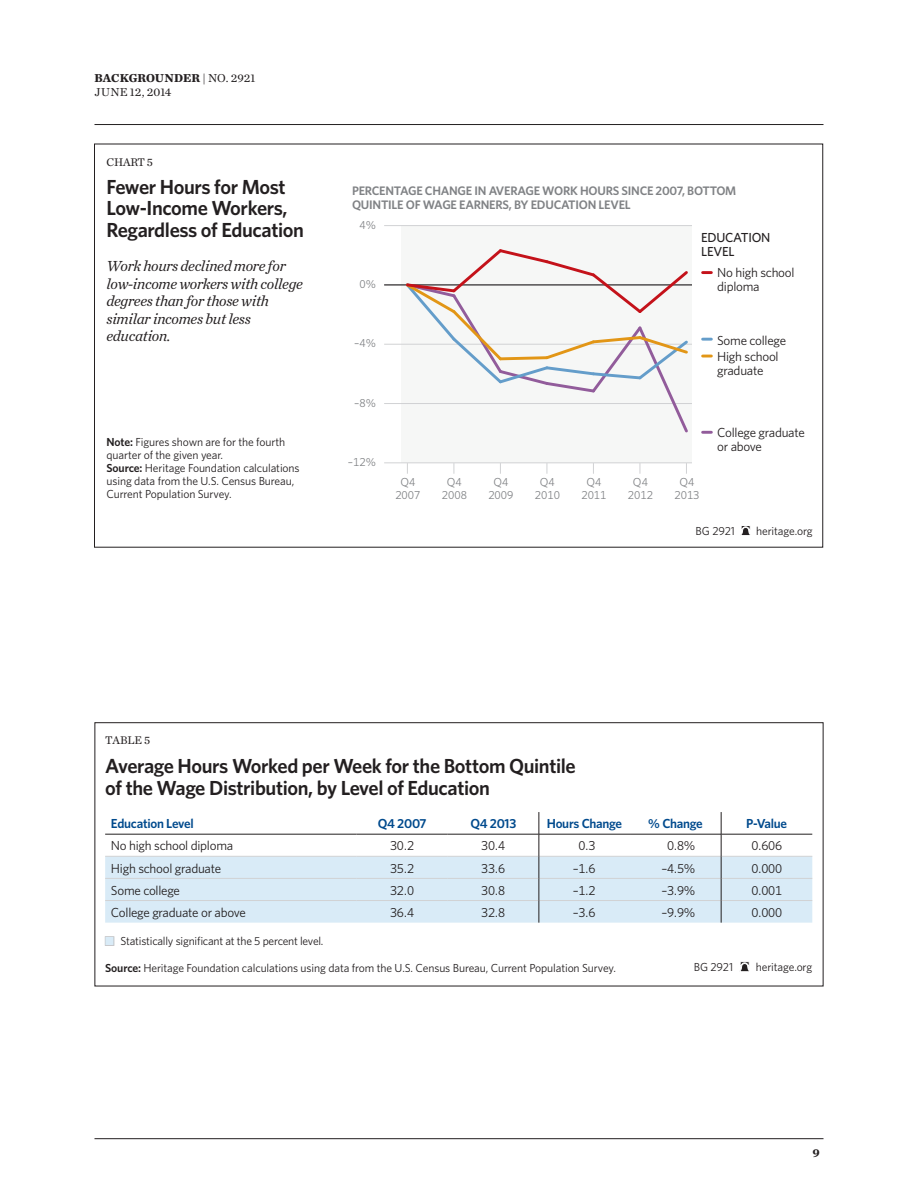
<style>
.page{position:relative;width:918px;height:1188px;background:#fff}
.page>*{position:absolute;margin:0;border:0;box-sizing:border-box;transform-origin:0 0}
.t1{font:600 20.4px/21.8px "Whitney";letter-spacing:-.02em;color:#231f20}
.t2{font:italic 15.3px/17.4px "Chronicle Text G1";letter-spacing:-.02em;color:#231f20}
.t3{font:13.05px/13.8px "Whitney";letter-spacing:-.02em;color:#231f20}
.t4{font:600 13.05px "Whitney";letter-spacing:-.02em;color:#004a8d}
.t5{font:500 13.05px/13.8px "Whitney";letter-spacing:-.02em;color:#231f20}
.t6{font:600 12.3px/13.8px "Whitney";letter-spacing:-.02em;color:#808285}
.t7{font:12px/14.4px "Chronicle Text G1";letter-spacing:.02em;color:#231f20}
.t8{font:700 12px "Chronicle Text G1";color:#231f20}
.t9{font:11.7px/13px "Whitney";letter-spacing:-.01em;color:#231f20}
.t10{font:11.7px/12.3px "Whitney";color:#808285;text-align:center}
.t11{font:11.7px "Chronicle Text G1";letter-spacing:-.02em;color:#231f20}
.s1{font-weight:700}
.s2{font-weight:600}
.s3{color:#d9ebf7}
</style>
<div class="page">
<hr style="left:94px;top:1138px;width:730px;height:1px;background:#231f20">
<hr style="left:94px;top:124px;width:730px;height:1px;background:#231f20">
<div style="left:401px;top:226px;width:291px;height:237px;background:#f6f7f6"></div>
<hr style="left:384px;top:285px;width:326px;height:1px;background:#d1d2d4">
<hr style="left:384px;top:462px;width:326px;height:1px;background:#d1d2d4">
<hr style="left:384px;top:403px;width:326px;height:1px;background:#d1d2d4">
<hr style="left:384px;top:344px;width:326px;height:1px;background:#d1d2d4">
<hr style="left:384px;top:284px;width:326px;height:1px;background:#231f20">
<hr style="left:384px;top:225px;width:326px;height:1px;background:#d1d2d4">
<svg style="left:403px;top:249px;width:288px;height:184px"></svg>
<div style="left:692px;top:220px;width:21px;height:251px;background:#fff"></div>
<svg style="left:703px;top:431px;width:8px;height:3px"></svg>
<svg style="left:703px;top:338px;width:8px;height:3px"></svg>
<svg style="left:703px;top:355px;width:8px;height:2px"></svg>
<svg style="left:703px;top:271px;width:8px;height:3px"></svg>
<svg style="left:741px;top:526px;width:10px;height:10px"></svg>
<div style="left:105px;top:857px;width:707px;height:66px;background:#d9ebf7"></div>
<hr style="left:105px;top:856px;width:252px;height:1px;background:#d1d2d4">
<hr style="left:357px;top:856px;width:91px;height:1px;background:#d1d2d4">
<hr style="left:448px;top:856px;width:91px;height:1px;background:#d1d2d4">
<hr style="left:539px;top:856px;width:91px;height:1px;background:#d1d2d4">
<hr style="left:630px;top:856px;width:91px;height:1px;background:#d1d2d4">
<hr style="left:721px;top:856px;width:91px;height:1px;background:#d1d2d4">
<hr style="left:105px;top:834px;width:252px;height:1px;background:#231f20">
<hr style="left:357px;top:834px;width:91px;height:1px;background:#231f20">
<hr style="left:448px;top:834px;width:91px;height:1px;background:#231f20">
<hr style="left:539px;top:834px;width:91px;height:1px;background:#231f20">
<hr style="left:630px;top:834px;width:91px;height:1px;background:#231f20">
<hr style="left:721px;top:834px;width:91px;height:1px;background:#231f20">
<hr style="left:105px;top:878px;width:252px;height:1px;background:#d1d2d4">
<hr style="left:357px;top:878px;width:91px;height:1px;background:#d1d2d4">
<hr style="left:448px;top:878px;width:91px;height:1px;background:#d1d2d4">
<hr style="left:539px;top:878px;width:91px;height:1px;background:#d1d2d4">
<hr style="left:630px;top:878px;width:91px;height:1px;background:#d1d2d4">
<hr style="left:721px;top:878px;width:91px;height:1px;background:#d1d2d4">
<hr style="left:105px;top:900px;width:252px;height:1px;background:#d1d2d4">
<hr style="left:357px;top:900px;width:91px;height:1px;background:#d1d2d4">
<hr style="left:448px;top:900px;width:91px;height:1px;background:#d1d2d4">
<hr style="left:539px;top:900px;width:91px;height:1px;background:#d1d2d4">
<hr style="left:630px;top:900px;width:91px;height:1px;background:#d1d2d4">
<hr style="left:721px;top:900px;width:91px;height:1px;background:#d1d2d4">
<svg style="left:539px;top:812px;width:1px;height:111px"></svg>
<svg style="left:721px;top:812px;width:1px;height:111px"></svg>
<svg style="left:740px;top:961px;width:10px;height:11px"></svg>
<div style="left:105px;top:936px;width:9px;height:10px;border:1px solid #bcbdc0"></div>
<div style="left:94px;top:722px;width:730px;height:264px;border:1px solid #231f20"></div>
<p class="t7" style="left:94px;top:70px;width:162px"><span class="s1">BACKGROUNDER</span> | NO. 2921<br>JUNE 12, 2014</p>
<p class="t11" style="left:107px;top:153px;width:48px">CHART 5</p>
<p class="t1" style="left:106px;top:175px;width:199px">Fewer Hours for Most<br>Low-Income Workers,<br>Regardless of Education</p>
<p class="t2" style="left:106px;top:256px;width:198px">Work hours declined more for low-income workers with college degrees than for those with similar incomes but less education.</p>
<p class="t9" style="left:107px;top:435px;width:195px"><span class="s2">Note:</span> Figures shown are for the fourth quarter of the given year.<br><span class="s2">Source:</span> Heritage Foundation calculations using data from the U.S. Census Bureau, Current Population Survey.</p>
<p class="t6" style="left:352px;top:184px;width:386px">PERCENTAGE CHANGE IN AVERAGE WORK HOURS SINCE 2007, BOTTOM<br>QUINTILE OF WAGE EARNERS, BY EDUCATION LEVEL</p>
<p class="t10" style="left:359px;top:218px;width:18px">4%</p>
<p class="t10" style="left:359px;top:277px;width:18px">0%</p>
<p class="t10" style="left:354px;top:337px;width:23px">–4%</p>
<p class="t10" style="left:354px;top:396px;width:23px">–8%</p>
<p class="t10" style="left:348px;top:455px;width:30px">–12%</p>
<p class="t5" style="left:701px;top:231px;width:71px">EDUCATION<br>LEVEL</p>
<p class="t3" style="left:717px;top:265px;width:79px">No high school diploma</p>
<p class="t3" style="left:717px;top:333px;width:71px">Some college</p>
<p class="t3" style="left:717px;top:349px;width:63px">High school graduate</p>
<p class="t10" style="left:395px;top:476px;width:27px">Q4<br>2007</p>
<p class="t10" style="left:442px;top:476px;width:27px">Q4<br>2008</p>
<p class="t10" style="left:488px;top:476px;width:27px">Q4<br>2009</p>
<p class="t10" style="left:535px;top:476px;width:27px">Q4<br>2010</p>
<p class="t10" style="left:581px;top:476px;width:27px">Q4<br>2011</p>
<p class="t10" style="left:628px;top:476px;width:27px">Q4<br>2012</p>
<p class="t10" style="left:674px;top:476px;width:27px">Q4<br>2013</p>
<p class="t3" style="left:717px;top:425px;width:89px">College graduate or above</p>
<p class="t9" style="left:696px;top:524px;width:41px">BG 2921</p>
<p class="t9" style="left:756px;top:524px;width:58px">heritage.org</p>
<p class="t11" style="left:105px;top:731px;width:47px">TABLE 5</p>
<h1 class="t1" style="left:105px;top:755px;width:472px">Average Hours Worked per Week for the Bottom Quintile of the Wage Distribution, by Level of Education</h1>
<p class="t4" style="left:111px;top:815px;width:84px">Education Level</p>
<p class="t4" style="left:378px;top:815px;width:50px">Q4 2007</p>
<p class="t4" style="left:470px;top:815px;width:47px">Q4 2013</p>
<p class="t4" style="left:547px;top:815px;width:77px">Hours Change</p>
<p class="t4" style="left:648px;top:815px;width:56px">% Change</p>
<p class="t4" style="left:746px;top:815px;width:42px">P-Value</p>
<p class="t3" style="left:111px;top:839px;width:124px">No high school diploma</p>
<p class="t3" style="left:390px;top:839px;width:25px">30.2</p>
<p class="t3" style="left:481px;top:839px;width:25px">30.4</p>
<p class="t3" style="left:578px;top:839px;width:19px">0.3</p>
<p class="t3" style="left:667px;top:839px;width:30px">0.8%</p>
<p class="t3" style="left:751px;top:839px;width:32px">0.606</p>
<p class="t3" style="left:111px;top:861px;width:112px">High school graduate</p>
<p class="t3" style="left:390px;top:861px;width:25px">35.2</p>
<p class="t3" style="left:481px;top:861px;width:25px">33.6</p>
<p class="t3" style="left:573px;top:861px;width:24px">–1.6</p>
<p class="t3" style="left:661px;top:861px;width:36px">–4.5%</p>
<p class="t3" style="left:751px;top:861px;width:32px">0.000</p>
<p class="t3" style="left:111px;top:883px;width:71px">Some college</p>
<p class="t3" style="left:390px;top:883px;width:25px">32.0</p>
<p class="t3" style="left:481px;top:883px;width:25px">30.8</p>
<p class="t3" style="left:573px;top:883px;width:24px">–1.2</p>
<p class="t3" style="left:661px;top:883px;width:36px">–3.9%</p>
<p class="t3" style="left:751px;top:883px;width:32px">0.001</p>
<p class="t3" style="left:111px;top:905px;width:136px">College graduate or above</p>
<p class="t3" style="left:390px;top:905px;width:25px">36.4</p>
<p class="t3" style="left:481px;top:905px;width:25px">32.8</p>
<p class="t3" style="left:573px;top:905px;width:24px">–3.6</p>
<p class="t3" style="left:661px;top:905px;width:36px">–9.9%</p>
<p class="t3" style="left:751px;top:905px;width:32px">0.000</p>
<p class="t9" style="left:105px;top:934px;width:220px"><span class="s3">■</span> Statistically significant at the 5 percent level.</p>
<p class="t9" style="left:105px;top:961px;width:512px"><span class="s2">Source:</span> Heritage Foundation calculations using data from the U.S. Census Bureau, Current Population Survey.</p>
<p class="t9" style="left:694px;top:960px;width:41px">BG 2921</p>
<p class="t9" style="left:756px;top:960px;width:58px">heritage.org</p>
<p class="t8" style="left:813px;top:1144px;width:9px">9</p>
</div>
